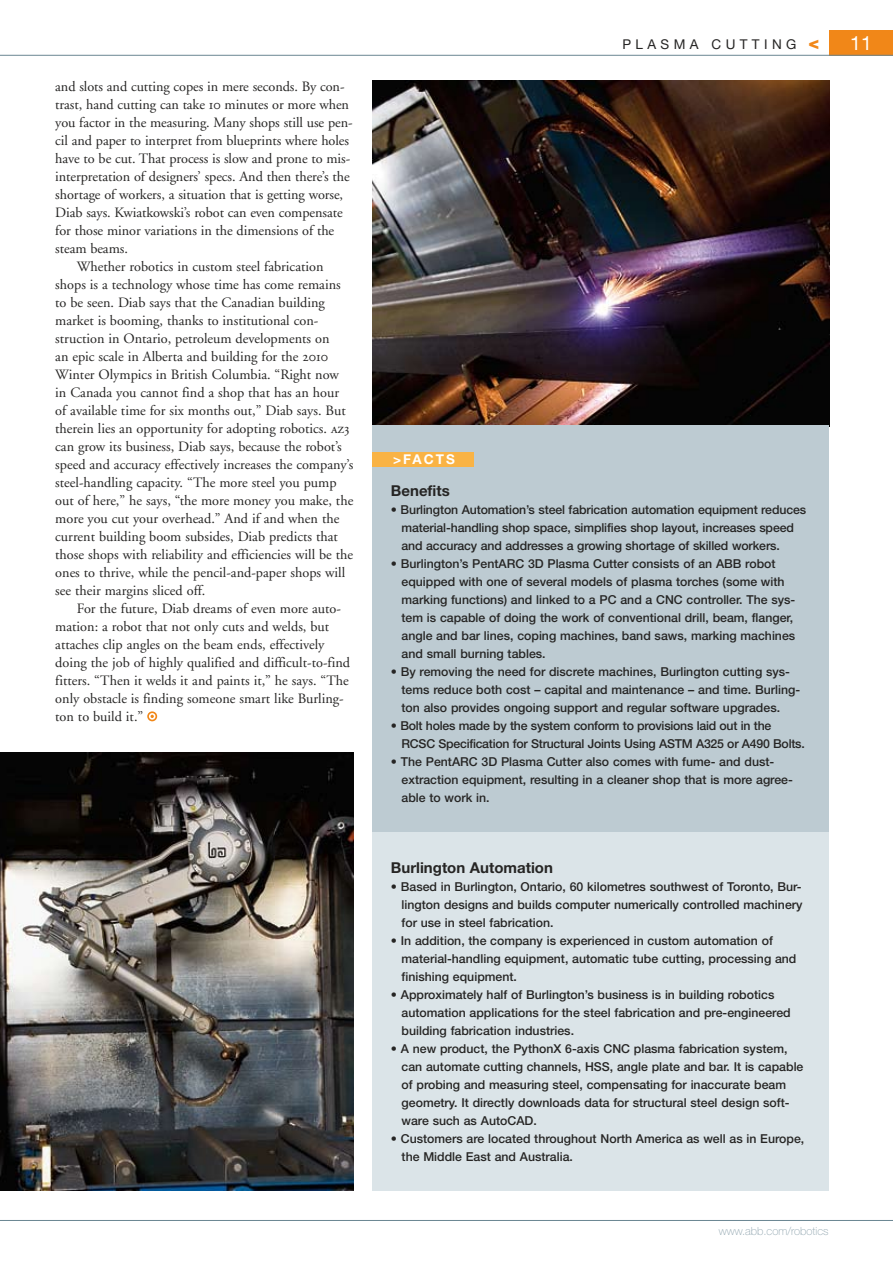
<style>
.page{position:relative;width:893px;height:1263px;background:#fff}
.page>*{position:absolute;margin:0;border:0;box-sizing:border-box;transform-origin:0 0}
.t1{font:19.5px "Helvetica Neue";color:#fff}
.t2{font:700 15px "Helvetica Neue";color:#262524}
.t3{font:14.25px "Adobe Garamond";color:#262524}
.t4{font:13.5px "Helvetica Neue";letter-spacing:.325em;color:#262524}
.t5{font:700 13.5px "Helvetica Neue";color:#fff}
.t6{font:500 12.3px/18px "Helvetica Neue";color:#262524}
.t7{font:500 12.3px/18px "Helvetica Neue";letter-spacing:-.02em;color:#262524}
.t8{font:100 11.25px "Helvetica Neue";color:#8aa0aa}
.s1{font-family:"Adobe Garamond Regular SC"}
.s2{font-weight:800;font-size:18px;color:#f18718}
</style>
<div class="page">
<div style="left:829px;top:30px;width:64px;height:25px;background:#f18718"></div>
<hr style="left:0;top:1220px;width:893px;height:1px;background:#6a8692">
<hr style="left:0;top:55px;width:893px;height:1px;background:#6a8692">
<img style="left:372px;top:81px;width:457px;height:344px">
<div style="left:372px;top:425px;width:457px;height:421px;background:#bdcbd2"></div>
<div style="left:372px;top:832px;width:457px;height:359px;background:#dbe4e8"></div>
<div style="left:372px;top:452px;width:102px;height:14px;background:#f9b345"></div>
<img style="left:0;top:753px;width:353px;height:438px">
<svg style="left:147px;top:711px;width:10px;height:10px"></svg>
<p class="t3" style="left:55px;top:79px;width:291px">and slots and cutting copes in mere seconds. By con-</p>
<p class="t3" style="left:55px;top:97px;width:295px">trast, hand cutting can take <span class="s1">10</span> minutes or more when</p>
<p class="t3" style="left:55px;top:115px;width:299px">you factor in the measuring. Many shops still use pen-</p>
<p class="t3" style="left:55px;top:133px;width:295px">cil and paper to interpret from blueprints where holes</p>
<p class="t3" style="left:55px;top:151px;width:297px">have to be cut. That process is slow and prone to mis-</p>
<p class="t3" style="left:55px;top:169px;width:296px">interpretation of designers’ specs. And then there’s the</p>
<p class="t3" style="left:55px;top:187px;width:289px">shortage of workers, a situation that is getting worse,</p>
<p class="t3" style="left:55px;top:205px;width:289px">Diab says. Kwiatkowski’s robot can even compensate</p>
<p class="t3" style="left:55px;top:223px;width:280px">for those minor variations in the dimensions of the</p>
<p class="t3" style="left:55px;top:241px;width:74px">steam beams.</p>
<p class="t3" style="left:77px;top:259px;width:248px">Whether robotics in custom steel fabrication</p>
<p class="t3" style="left:55px;top:277px;width:287px">shops is a technology whose time has come remains</p>
<p class="t3" style="left:55px;top:295px;width:271px">to be seen. Diab says that the Canadian building</p>
<p class="t3" style="left:55px;top:313px;width:265px">market is booming, thanks to institutional con-</p>
<p class="t3" style="left:55px;top:331px;width:276px">struction in Ontario, petroleum developments on</p>
<p class="t3" style="left:55px;top:349px;width:274px">an epic scale in Alberta and building for the <span class="s1">2010</span></p>
<p class="t3" style="left:55px;top:367px;width:285px">Winter Olympics in British Columbia. “Right now</p>
<p class="t3" style="left:55px;top:385px;width:285px">in Canada you cannot find a shop that has an hour</p>
<p class="t3" style="left:55px;top:403px;width:292px">of available time for six months out,” Diab says. But</p>
<p class="t3" style="left:55px;top:421px;width:296px">therein lies an opportunity for adopting robotics. <span class="s1">az3</span></p>
<p class="t3" style="left:55px;top:439px;width:288px">can grow its business, Diab says, because the robot’s</p>
<p class="t3" style="left:55px;top:457px;width:299px">speed and accuracy effectively increases the company’s</p>
<p class="t3" style="left:55px;top:475px;width:283px">steel-handling capacity. “The more steel you pump</p>
<p class="t3" style="left:55px;top:493px;width:300px">out of here,” he says, “the more money you make, the</p>
<p class="t3" style="left:55px;top:511px;width:286px">more you cut your overhead.” And if and when the</p>
<p class="t3" style="left:55px;top:529px;width:284px">current building boom subsides, Diab predicts that</p>
<p class="t3" style="left:55px;top:547px;width:299px">those shops with reliability and efficiencies will be the</p>
<p class="t3" style="left:55px;top:565px;width:291px">ones to thrive, while the pencil-and-paper shops will</p>
<p class="t3" style="left:55px;top:583px;width:152px">see their margins sliced off.</p>
<p class="t3" style="left:77px;top:601px;width:266px">For the future, Diab dreams of even more auto-</p>
<p class="t3" style="left:55px;top:619px;width:275px">mation: a robot that not only cuts and welds, but</p>
<p class="t3" style="left:55px;top:637px;width:271px">attaches clip angles on the beam ends, effectively</p>
<p class="t3" style="left:55px;top:655px;width:296px">doing the job of highly qualified and difficult-to-find</p>
<p class="t3" style="left:55px;top:673px;width:295px">fitters. “Then it welds it and paints it,” he says. “The</p>
<p class="t3" style="left:55px;top:691px;width:290px">only obstacle is finding someone smart like Burling-</p>
<p class="t3" style="left:55px;top:709px;width:90px">ton to build it.”</p>
<p class="t4" style="left:622px;top:36px;width:65px">PLASMA</p>
<p class="t4" style="left:712px;top:36px;width:109px">CUTT ING <span class="s2">&lt;</span></p>
<h1 class="t1" style="left:850px;top:32px;width:23px">11</h1>
<p class="t5" style="left:393px;top:451px;width:62px">&gt;Fac ts</p>
<p class="t2" style="left:391px;top:482px;width:60px">Benefits</p>
<p class="t6" style="left:402px;top:501px;width:406px;text-indent:-11px">• Burlington Automation’s steel fabrication automation equipment reduces material-handling shop space, simplifies shop layout, increases speed and accuracy and addresses a growing shortage of skilled workers.</p>
<p class="t6" style="left:402px;top:555px;width:395px;text-indent:-11px">• Burlington’s PentARC 3D Plasma Cutter consists of an ABB robot equipped with one of several models of plasma torches (some with marking functions) and linked to a PC and a CNC controller. The sys&shy;tem is capable of doing the work of conventional drill, beam, flanger, angle and bar lines, coping machines, band saws, marking machines and small burning tables.</p>
<p class="t6" style="left:402px;top:663px;width:400px;text-indent:-11px">• By removing the need for discrete machines, Burlington cutting sys&shy;tems reduce both cost – capital and maintenance – and time. Burling&shy;ton also provides ongoing support and regular software upgrades.</p>
<p class="t7" style="left:402px;top:717px;width:405px;text-indent:-11px">• Bolt holes made by the system conform to provisions laid out in the<br>RCSC Specification for Structural Joints Using ASTM A325 or A490 Bolts.</p>
<p class="t6" style="left:402px;top:753px;width:393px;text-indent:-11px">• The PentARC 3D Plasma Cutter also comes with fume- and dust&shy;extraction equipment, resulting in a cleaner shop that is more agree&shy;able to work in.</p>
<p class="t2" style="left:391px;top:858px;width:164px">Burlington Automation</p>
<p class="t6" style="left:402px;top:878px;width:402px;text-align:justify;text-indent:-11px">• Based in Burlington, Ontario, 60 kilometres southwest of Toronto, Bur&shy;lington designs and builds computer numerically controlled machinery for use in steel fabrication.</p>
<p class="t6" style="left:402px;top:932px;width:396px;text-indent:-11px">• In addition, the company is experienced in custom automation of material-handling equipment, automatic tube cutting, processing and finishing equipment.</p>
<p class="t6" style="left:402px;top:986px;width:391px;text-indent:-11px">• Approximately half of Burlington’s business is in building robotics automation applications for the steel fabrication and pre-engineered building fabrication industries.</p>
<p class="t6" style="left:402px;top:1040px;width:403px;text-indent:-11px">• A new product, the PythonX 6-axis CNC plasma fabrication system, can automate cutting channels, HSS, angle plate and bar. It is capable of probing and measuring steel, compensating for inaccurate beam geometry. It directly downloads data for structural steel design soft&shy;ware such as AutoCAD.</p>
<p class="t6" style="left:402px;top:1130px;width:404px;text-indent:-11px">• Customers are located throughout North America as well as in Europe, the Middle East and Australia.</p>
<p class="t8" style="left:719px;top:1224px;width:111px">www.abb.com/robotics</p>
</div>
